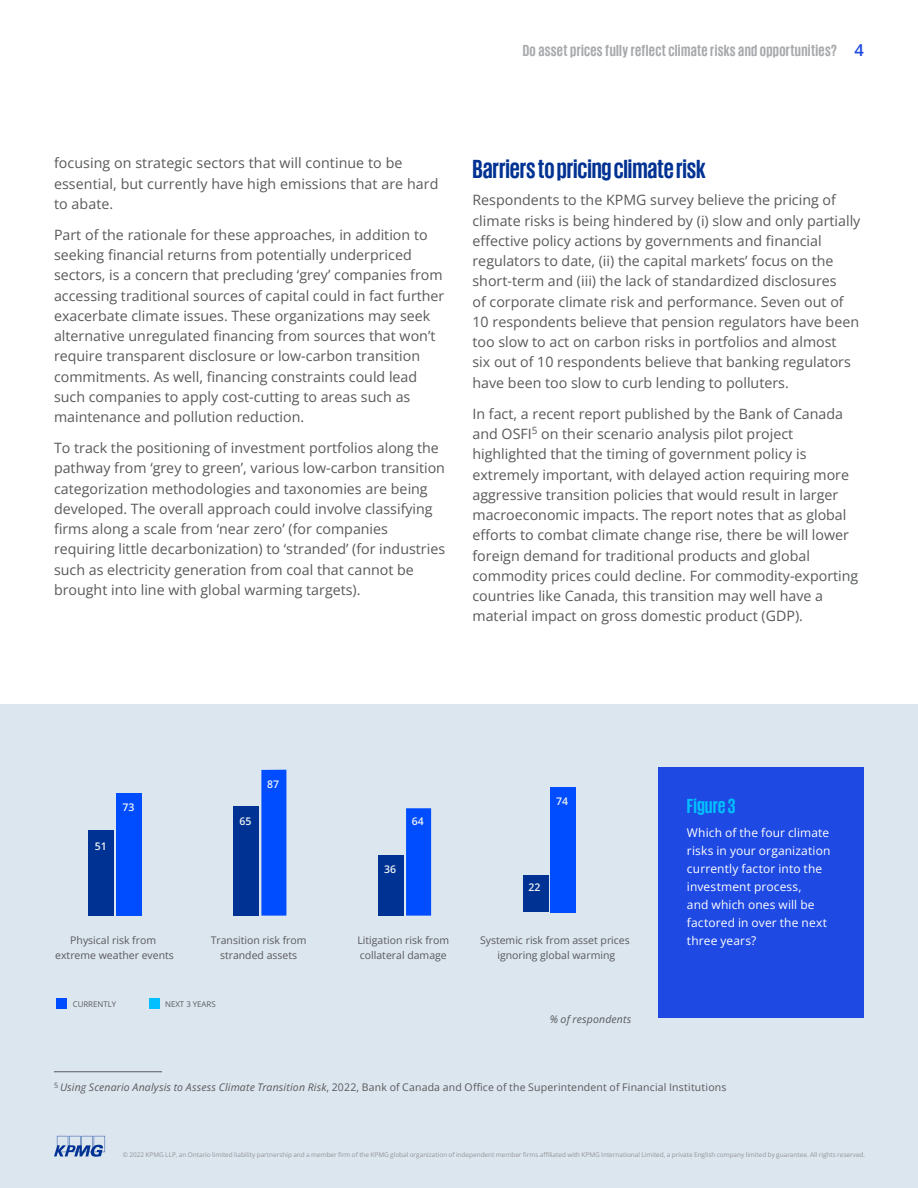
<style>
.page{position:relative;width:918px;height:1188px;background:#fff}
.page>*{position:absolute;margin:0;border:0;box-sizing:border-box;transform-origin:0 0}
.t1{font:700 27px "KPMG";letter-spacing:-.005em;color:#003293}
.t2{font:700 21px "KPMG";color:#02bfff}
.t3{font:700 16.5px "KPMG";letter-spacing:.02em;color:#a7a9ac}
.t4{font:14.25px/20.2px "Open Sans";color:#58595b}
.t5{font:12px/18px "Open Sans";letter-spacing:.01em;color:#fff}
.t6{font:10.5px/14.4px "Open Sans";color:#59595c;text-align:center}
.t7{font:10.5px "Open Sans";letter-spacing:.015em;color:#58595b}
.t8{font:600 10.5px "Open Sans";color:#f1f2f2}
.t9{font:italic 10.5px "Open Sans";letter-spacing:.015em;color:#58595b}
.t10{font:7.8px "Open Sans";color:#59595c}
.t11{font:6.45px "Open Sans";color:#939598}
.s1{font-family:"Open Sans";font-weight:600;color:#1e49e2}
.s2{font-style:italic}
</style>
<div class="page">
<div style="left:0;top:705px;width:918px;height:483px;background:#dce6ef"></div>
<div style="left:659px;top:767px;width:205px;height:250px;background:#1e49e2"></div>
<div style="left:56px;top:998px;width:11px;height:10px;background:#004dff"></div>
<div style="left:149px;top:998px;width:11px;height:10px;background:#02bfff"></div>
<div style="left:117px;top:793px;width:25px;height:123px;background:#004dff"></div>
<div style="left:89px;top:830px;width:25px;height:86px;background:#003293"></div>
<div style="left:261px;top:770px;width:25px;height:146px;background:#004dff"></div>
<div style="left:234px;top:807px;width:25px;height:109px;background:#003293"></div>
<div style="left:406px;top:808px;width:25px;height:108px;background:#004dff"></div>
<div style="left:378px;top:855px;width:25px;height:61px;background:#003293"></div>
<div style="left:550px;top:787px;width:26px;height:125px;background:#004dff"></div>
<div style="left:523px;top:875px;width:25px;height:37px;background:#003293"></div>
<hr style="left:54px;top:1071px;width:108px;height:1px;background:#58595b">
<svg style="left:54px;top:1136px;width:51px;height:21px"></svg>
<p class="t3" style="left:523px;top:42px;width:343px">Do asset prices fully reflect climate risks and opportunities? <span class="s1">4</span></p>
<p class="t4" style="left:54px;top:153px;width:386px">focusing on strategic sectors that will continue to be essential, but currently have high emissions that are hard to abate.</p>
<p class="t4" style="left:54px;top:224px;width:392px">Part of the rationale for these approaches, in addition to seeking financial returns from potentially underpriced sectors, is a concern that precluding ‘grey’ companies from accessing traditional sources of capital could in fact further exacerbate climate issues. These organizations may seek alternative unregulated financing from sources that won’t require transparent disclosure or low-carbon transition commitments. As well, financing constraints could lead such companies to apply cost-cutting to areas such as maintenance and pollution reduction.</p>
<p class="t4" style="left:54px;top:438px;width:393px">To track the positioning of investment portfolios along the pathway from ‘grey to green’, various low-carbon transition categorization methodologies and taxonomies are being developed. The overall approach could involve classifying firms along a scale from ‘near zero’ (for companies requiring little decarbonization) to ‘stranded’ (for industries such as electricity generation from coal that cannot be brought into line with global warming targets).</p>
<h1 class="t1" style="left:472px;top:155px;width:235px">Barriers to pricing climate risk</h1>
<p class="t4" style="left:472px;top:190px;width:389px">Respondents to the KPMG survey believe the pricing of climate risks is being hindered by (i) slow and only partially effective policy actions by governments and financial regulators to date, (ii) the capital markets’ focus on the short-term and (iii) the lack of standardized disclosures<br>of corporate climate risk and performance. Seven out of 10 respondents believe that pension regulators have been too slow to act on carbon risks in portfolios and almost<br>six out of 10 respondents believe that banking regulators have been too slow to curb lending to polluters.</p>
<p class="t4" style="left:472px;top:403px;width:387px">In fact, a recent report published by the Bank of Canada and OSFI<sup>5</sup> on their scenario analysis pilot project highlighted that the timing of government policy is extremely important, with delayed action requiring more aggressive transition policies that would result in larger macroeconomic impacts. The report notes that as global efforts to combat climate change rise, there be will lower foreign demand for traditional products and global commodity prices could decline. For commodity-exporting countries like Canada, this transition may well have a material impact on gross domestic product (GDP).</p>
<p class="t8" style="left:267px;top:777px;width:13px">87</p>
<p class="t8" style="left:95px;top:839px;width:13px">51</p>
<p class="t8" style="left:123px;top:800px;width:13px">73</p>
<p class="t8" style="left:239px;top:814px;width:13px">65</p>
<p class="t8" style="left:384px;top:862px;width:13px">36</p>
<p class="t8" style="left:412px;top:814px;width:13px">64</p>
<p class="t8" style="left:556px;top:794px;width:13px">74</p>
<p class="t8" style="left:528px;top:880px;width:13px">22</p>
<p class="t6" style="left:55px;top:933px;width:120px">Physical risk from extreme weather events</p>
<p class="t6" style="left:211px;top:933px;width:97px">Transition risk from stranded assets</p>
<p class="t6" style="left:357px;top:933px;width:93px;text-align:left">Litigation risk from collateral damage</p>
<p class="t6" style="left:480px;top:933px;width:151px">Systemic risk from asset prices ignoring global warming</p>
<p class="t10" style="left:73px;top:999px;width:45px">CURRENTLY</p>
<p class="t10" style="left:165px;top:999px;width:52px">NEXT 3 YEARS</p>
<p class="t9" style="left:550px;top:1012px;width:83px">% of respondents</p>
<h2 class="t2" style="left:687px;top:795px;width:50px">Figure 3</h2>
<p class="t5" style="left:687px;top:824px;width:145px">Which of the four climate risks in your organization currently factor into the investment process,<br>and which ones will be factored in over the next three years?</p>
<p class="t7" style="left:54px;top:1080px;width:674px"><sup>5</sup> <span class="s2">Using Scenario Analysis to Assess Climate Transition Risk</span>, 2022, Bank of Canada and Office of the Superintendent of Financial Institutions</p>
<p class="t11" style="left:123px;top:1150px;width:744px">© 2022 KPMG LLP, an Ontario limited liability partnership and a member firm of the KPMG global organization of independent member firms affiliated with KPMG International Limited, a private English company limited by guarantee. All rights reserved.</p>
</div>
